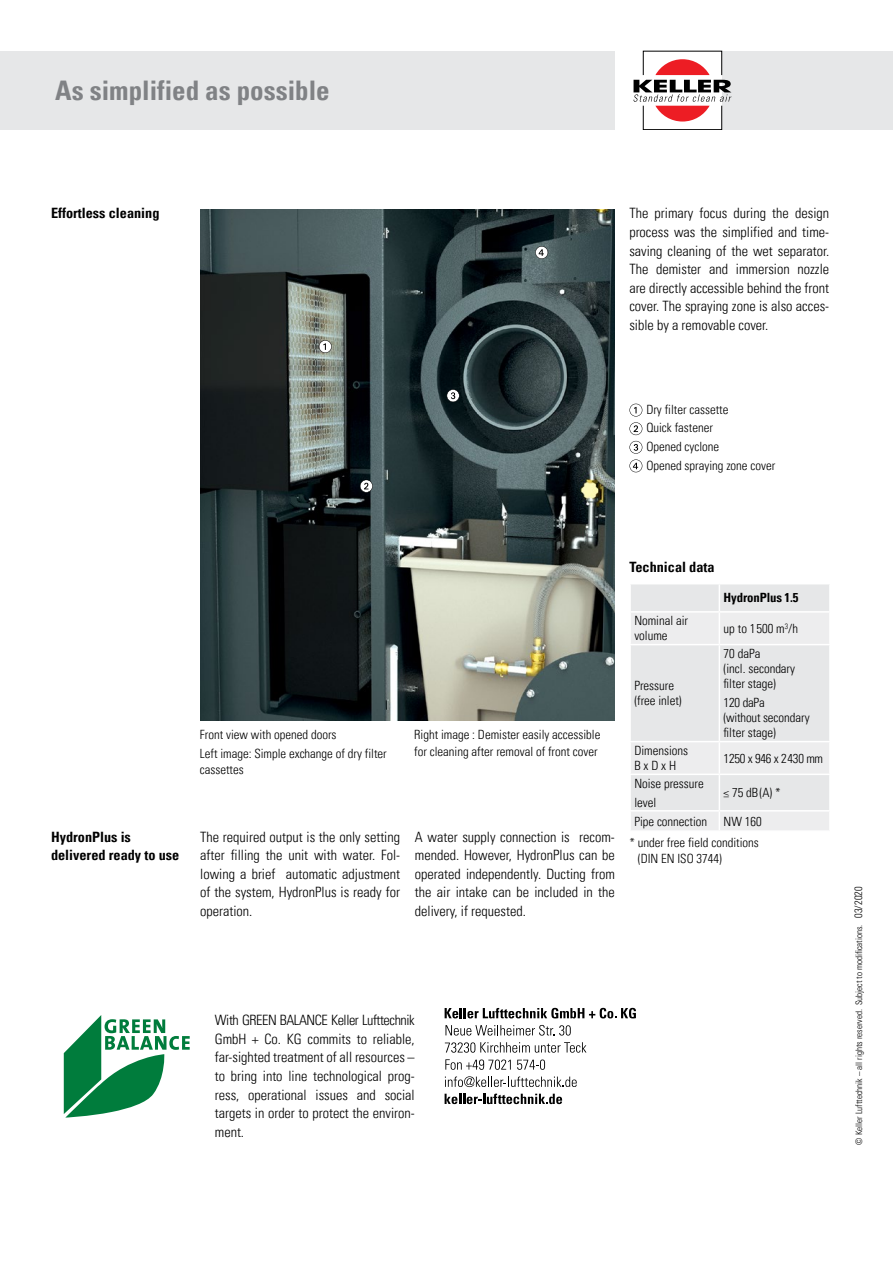
<style>
.page{position:relative;width:893px;height:1263px;background:#fff}
.page>*{position:absolute;margin:0;border:0;box-sizing:border-box;transform-origin:0 0}
.t1{font:700 condensed 27px "Univers LT Pro";color:#808285}
.t2{font:300 condensed 14.25px/18.6px "Univers LT Pro";color:#000;text-align:justify}
.t3{font:700 condensed 14.25px/18.6px "Univers LT Pro";color:#000}
.t4{font:300 condensed 12.75px/15px "Univers LT Pro";color:#000}
.t5{font:300 condensed 12.75px "Univers LT Pro";letter-spacing:-.02em;color:#000}
.t6{font:700 condensed 12.75px "Univers LT Pro";letter-spacing:-.01em;color:#000}
.t7{font:300 condensed 9px "Univers LT Pro";color:#000}
.s1{font-size:10.5px}
</style>
<div class="page">
<div style="left:0;top:51px;width:614px;height:79px;background:#e6e7e8"></div>
<div style="left:722px;top:51px;width:171px;height:79px;background:#e6e7e8"></div>
<div style="left:643px;top:105px;width:79px;height:25px;border:1px solid #000"></div>
<svg style="left:633px;top:59px;width:98px;height:63px"></svg>
<img style="left:200px;top:209px;width:414px;height:512px">
<svg style="left:319px;top:340px;width:13px;height:13px"></svg>
<svg style="left:360px;top:480px;width:13px;height:12px"></svg>
<svg style="left:447px;top:389px;width:12px;height:13px"></svg>
<svg style="left:535px;top:246px;width:13px;height:13px"></svg>
<svg style="left:629px;top:404px;width:13px;height:12px"></svg>
<svg style="left:629px;top:422px;width:13px;height:13px"></svg>
<svg style="left:629px;top:441px;width:13px;height:31px"></svg>
<svg style="left:64px;top:1015px;width:126px;height:102px"></svg>
<div style="left:631px;top:584px;width:198px;height:246px;background:#e6e7e8"></div>
<svg style="left:445px;top:1025px;width:126px;height:10px"></svg>
<svg style="left:445px;top:1042px;width:141px;height:11px"></svg>
<svg style="left:445px;top:1059px;width:66px;height:11px"></svg>
<svg style="left:517px;top:1059px;width:28px;height:11px"></svg>
<svg style="left:445px;top:1076px;width:132px;height:11px"></svg>
<svg style="left:445px;top:1093px;width:117px;height:11px"></svg>
<svg style="left:445px;top:1008px;width:191px;height:10px"></svg>
<h1 class="t1" style="left:55px;top:74px;width:276px">As simplified as possible</h1>
<p class="t3" style="left:51px;top:204px;width:110px">Effortless cleaning</p>
<p class="t2" style="left:629px;top:203px;width:201px">The primary focus during the design process was the simplified and time&shy;saving cleaning of the wet separator.<br>The demister and immersion nozzle are directly accessible behind the front cover. The spraying zone is also acces&shy;sible by a removable cover.</p>
<p class="t4" style="left:646px;top:399px;width:130px;line-height:18.6px">Dry filter cassette<br>Quick fastener<br>Opened cyclone<br>Opened spraying zone cover</p>
<p class="t3" style="left:51px;top:827px;width:130px">HydronPlus is delivered ready to use</p>
<p class="t4" style="left:200px;top:725px;width:188px;line-height:18.6px">Front view with opened doors<br>Left image: Simple exchange of dry filter</p>
<p class="t4" style="left:200px;top:762px;width:45px">cassettes</p>
<p class="t4" style="left:414px;top:726px;width:188px;line-height:16.5px">Right image : Demister easily accessible for cleaning after removal of front cover</p>
<p class="t2" style="left:200px;top:826px;width:201px">The required output is the only setting after filling the unit with water. Fol&shy;lowing a brief automatic adjustment of the system, HydronPlus is ready for operation.</p>
<p class="t2" style="left:415px;top:826px;width:201px">A water supply connection is recom&shy;mended. However, HydronPlus can be operated independently. Ducting from the air intake can be included in the delivery, if requested.</p>
<p class="t3" style="left:629px;top:557px;width:87px">Technical data</p>
<p class="t6" style="left:724px;top:590px;width:76px">HydronPlus 1.5</p>
<p class="t4" style="left:634px;top:613px;width:55px">Nominal air volume</p>
<p class="t4" style="left:724px;top:620px;width:76px">up to 1500 m<sup>3</sup>/h</p>
<p class="t4" style="left:634px;top:677px;width:49px">Pressure (free inlet)</p>
<p class="t4" style="left:724px;top:645px;width:73px">70 daPa<br>(incl. secondary filter stage)</p>
<p class="t4" style="left:724px;top:695px;width:88px">120 daPa<br>(without secondary filter stage)</p>
<p class="t4" style="left:634px;top:742px;width:55px">Dimensions<br>B x D x H</p>
<p class="t5" style="left:724px;top:749px;width:101px">1250 x 946 x 2430 mm</p>
<p class="t4" style="left:634px;top:773px;width:71px;line-height:18.8px">Noise pressure level</p>
<p class="t4" style="left:724px;top:784px;width:59px">≤ 75 dB(A) *</p>
<p class="t4" style="left:634px;top:813px;width:74px">Pipe connection</p>
<p class="t4" style="left:724px;top:813px;width:40px">NW 160</p>
<p class="t4" style="left:638px;top:834px;width:123px;text-indent:-8px">* under free field conditions (DIN EN ISO 3744)</p>
<p class="t2" style="left:215px;top:1010px;width:201px">With GREEN BALANCE Keller Lufttechnik GmbH + Co. KG commits to reliable, far-sighted treatment of all resources – to bring into line technological prog&shy;ress, operational issues and social targets in order to protect the environ&shy;ment.</p>
<p class="t7" style="left:853px;top:1144px;width:260px;rotate:-90deg">© Keller Lufttechnik – all rights reserved. Subject to modifications. <span class="s1">03/2020</span></p>
</div>
